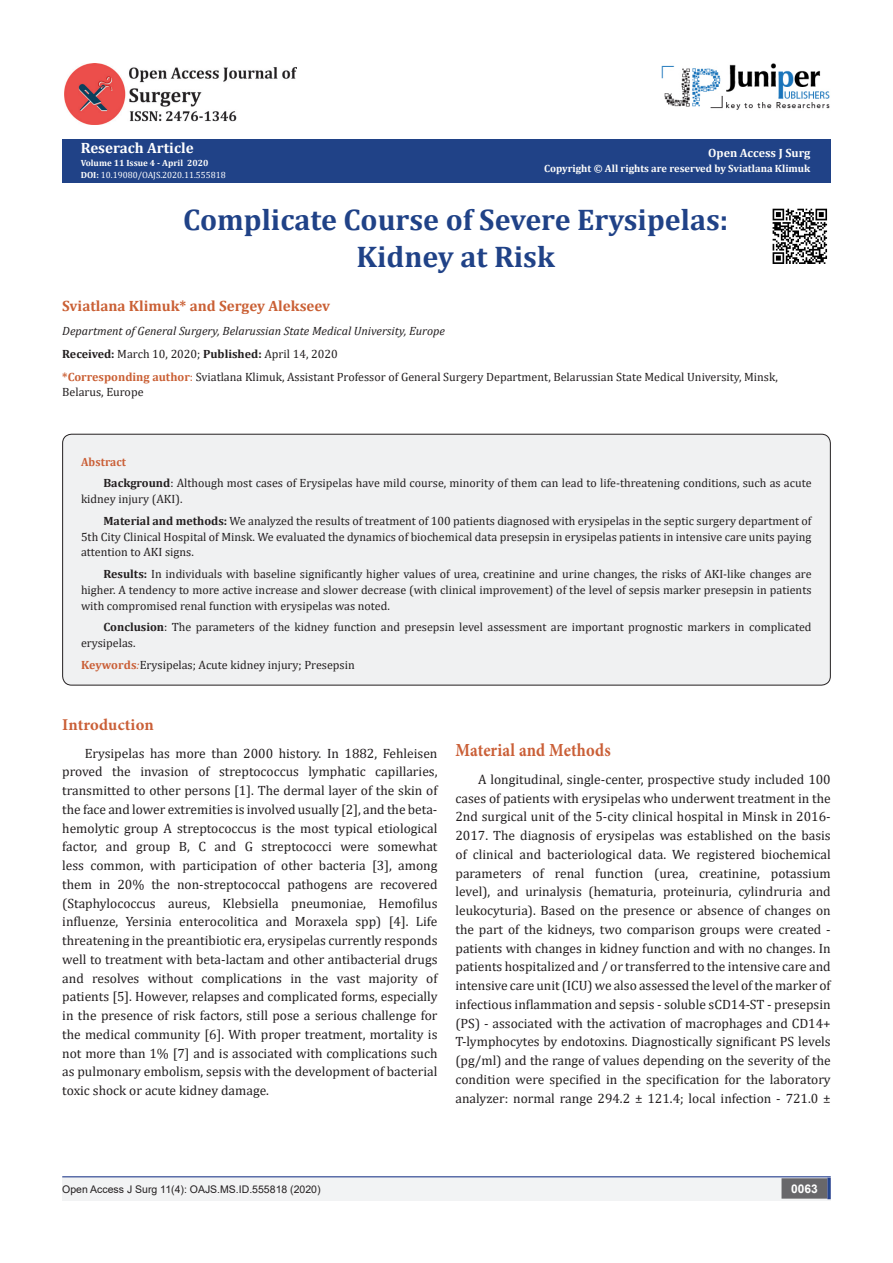
<style>
.page{position:relative;width:893px;height:1263px;background:#fff}
.page>*{position:absolute;margin:0;border:0;box-sizing:border-box;transform-origin:0 0}
.t1{font:700 30px "Cambria";color:#204287}
.t2{font:700 18.45px "Minion Pro";letter-spacing:.01em;color:#ca5f37;scale:.89 1}
.t3{font:700 16.5px "Minion Pro";letter-spacing:.005em;color:#ca5f37}
.t4{font:700 15px "Cambria";color:#ca6035}
.t5{font:700 15px "Cambria";color:#fff}
.t6{font:13.5px/18.8px "Cambria";color:#231f20;text-align:justify}
.t7{font:12px/15.8px "Cambria";color:#231f20}
.t8{font:italic 12px "Cambria";color:#231f20}
.t9{font:700 12px "Cambria";color:#fffefc}
.t10{font:700 12px "Cambria";letter-spacing:.01em;color:#ca5f37;scale:.95 1}
.t11{font:700 12px "Arial";color:#fff}
.t12{font:700 10.5px "Cambria";color:#fffefc}
.t13{font:10.5px "Arial";color:#231f20}
.t14{font:9px "Cambria";color:#fff}
.t15{font:700 9px "Cambria";color:#fffefc}
.s1{font-weight:700;color:#fffefc}
.s2{font-weight:700}
.s3{font-weight:700;color:#ca6035}
.s4{color:#ca6035}
.s5{font-weight:700;color:#ca5f37}
.s6{font-style:italic;color:#ca5f37}
</style>
<div class="page">
<div style="left:63px;top:139px;width:768px;height:44px;background:#204287"></div>
<div style="left:62px;top:1177px;width:393px;height:24px;background:#f2f3f4"></div>
<div style="left:455px;top:1177px;width:376px;height:24px;background:#f2f3f4"></div>
<div style="left:782px;top:1179px;width:45px;height:19px;background:#68676a"></div>
<div style="left:781px;top:1178px;width:46px;height:20px;border:2px solid #68676a"></div>
<svg style="left:827px;top:1178px;width:4px;height:21px"></svg>
<img style="left:662px;top:63px;width:168px;height:47px">
<hr style="left:62px;top:1176px;width:769px;height:1px;background:#253f8e">
<img style="left:64px;top:64px;width:232px;height:61px">
<div style="left:63px;top:434px;width:767px;height:251px;background:#f0f1f2;border-radius:9px"></div>
<div style="left:62px;top:434px;width:769px;height:251px;border:1px solid #231f20;border-radius:9px"></div>
<img style="left:772px;top:208px;width:56px;height:56px">
<p class="t5" style="left:81px;top:138px;width:114px">Reserach Article</p>
<p class="t15" style="left:81px;top:156px;width:129px">Volume 11 Issue 4 - April 2020</p>
<p class="t14" style="left:81px;top:169px;width:147px"><span class="s1">DOI:</span> 10.19080/OAJS.2020.11.555818</p>
<p class="t9" style="left:708px;top:144px;width:104px">Open Access J Surg</p>
<p class="t12" style="left:544px;top:161px;width:268px">Copyright © All rights are reserved by Sviatlana Klimuk</p>
<p class="t1" style="left:183px;top:198px;width:547px">Complicate Course of Severe Erysipelas:</p>
<p class="t1" style="left:357px;top:236px;width:200px">Kidney at Risk</p>
<p class="t4" style="left:62px;top:295px;width:269px">Sviatlana Klimuk* and Sergey Alekseev</p>
<p class="t8" style="left:62px;top:322px;width:384px">Department of General Surgery, Belarussian State Medical University, Europe</p>
<p class="t7" style="left:62px;top:346px;width:277px"><span class="s2">Received:</span> March 10, 2020; <span class="s2">Published:</span> April 14, 2020</p>
<p class="t7" style="left:62px;top:370px;width:717px;line-height:14.4px"><span class="s3">*Corresponding author</span><span class="s4">:</span> Sviatlana Klimuk, Assistant Professor of General Surgery Department, Belarussian State Medical University, Minsk,<br>Belarus, Europe</p>
<p class="t10" style="left:81px;top:453px;width:49px">Abstract</p>
<p class="t7" style="left:81px;top:475px;width:732px;text-indent:22px"><span class="s2">Background</span>: Although most cases of Erysipelas have mild course, minority of them can lead to life-threatening conditions, such as acute kidney injury (AKI).</p>
<p class="t7" style="left:81px;top:513px;width:732px;text-align:justify;text-indent:22px"><span class="s2">Material and methods:</span> We analyzed the results of treatment of 100 patients diagnosed with erysipelas in the septic surgery department of 5th City Clinical Hospital of Minsk. We evaluated the dynamics of biochemical data presepsin in erysipelas patients in intensive care units paying attention to AKI signs.</p>
<p class="t7" style="left:81px;top:566px;width:732px;text-align:justify;text-indent:22px"><span class="s2">Results:</span> In individuals with baseline significantly higher values of urea, creatinine and urine changes, the risks of AKI-like changes are higher. A tendency to more active increase and slower decrease (with clinical improvement) of the level of sepsis marker presepsin in patients with compromised renal function with erysipelas was noted.</p>
<p class="t7" style="left:81px;top:619px;width:732px;text-indent:22px"><span class="s2">Conclusion</span>: The parameters of the kidney function and presepsin level assessment are important prognostic markers in complicated erysipelas.</p>
<p class="t7" style="left:81px;top:657px;width:275px"><span class="s5">Keywords</span><span class="s6">:</span>Erysipelas; Acute kidney injury; Presepsin</p>
<p class="t3" style="left:62px;top:713px;width:93px">Introduction</p>
<p class="t6" style="left:62px;top:744px;width:377px;text-indent:22px">Erysipelas has more than 2000 history. In 1882, Fehleisen proved the invasion of streptococcus lymphatic capillaries, transmitted to other persons [1]. The dermal layer of the skin of the face and lower extremities is involved usually [2], and the beta&shy;hemolytic group A streptococcus is the most typical etiological factor, and group B, C and G streptococci were somewhat less common, with participation of other bacteria [3], among them in 20% the non-streptococcal pathogens are recovered (Staphylococcus aureus, Klebsiella pneumoniae, Hemofilus influenze, Yersinia enterocolitica and Moraxela spp) [4]. Life threatening in the preantibiotic era, erysipelas currently responds well to treatment with beta-lactam and other antibacterial drugs and resolves without complications in the vast majority of patients [5]. However, relapses and complicated forms, especially in the presence of risk factors, still pose a serious challenge for the medical community [6]. With proper treatment, mortality is not more than 1% [7] and is associated with complications such as pulmonary embolism, sepsis with the development of bacterial toxic shock or acute kidney damage.</p>
<p class="t2" style="left:455px;top:737px;width:176px">Material and Methods</p>
<p class="t6" style="left:455px;top:770px;width:377px;text-indent:22px">A longitudinal, single-center, prospective study included 100 cases of patients with erysipelas who underwent treatment in the 2nd surgical unit of the 5-city clinical hospital in Minsk in 2016- 2017. The diagnosis of erysipelas was established on the basis of clinical and bacteriological data. We registered biochemical parameters of renal function (urea, creatinine, potassium level), and urinalysis (hematuria, proteinuria, cylindruria and leukocyturia). Based on the presence or absence of changes on the part of the kidneys, two comparison groups were created - patients with changes in kidney function and with no changes. In patients hospitalized and / or transferred to the intensive care and intensive care unit (ICU) we also assessed the level of the marker of infectious inflammation and sepsis - soluble sCD14-ST - presepsin (PS) - associated with the activation of macrophages and CD14+ T-lymphocytes by endotoxins. Diagnostically significant PS levels (pg/ml) and the range of values depending on the severity of the condition were specified in the specification for the laboratory analyzer: normal range 294.2 ± 121.4; local infection - 721.0 ±</p>
<p class="t13" style="left:62px;top:1182px;width:260px">Open Access J Surg 11(4): OAJS.MS.ID.555818 (2020)</p>
<p class="t11" style="left:791px;top:1180px;width:28px">0063</p>
</div>
